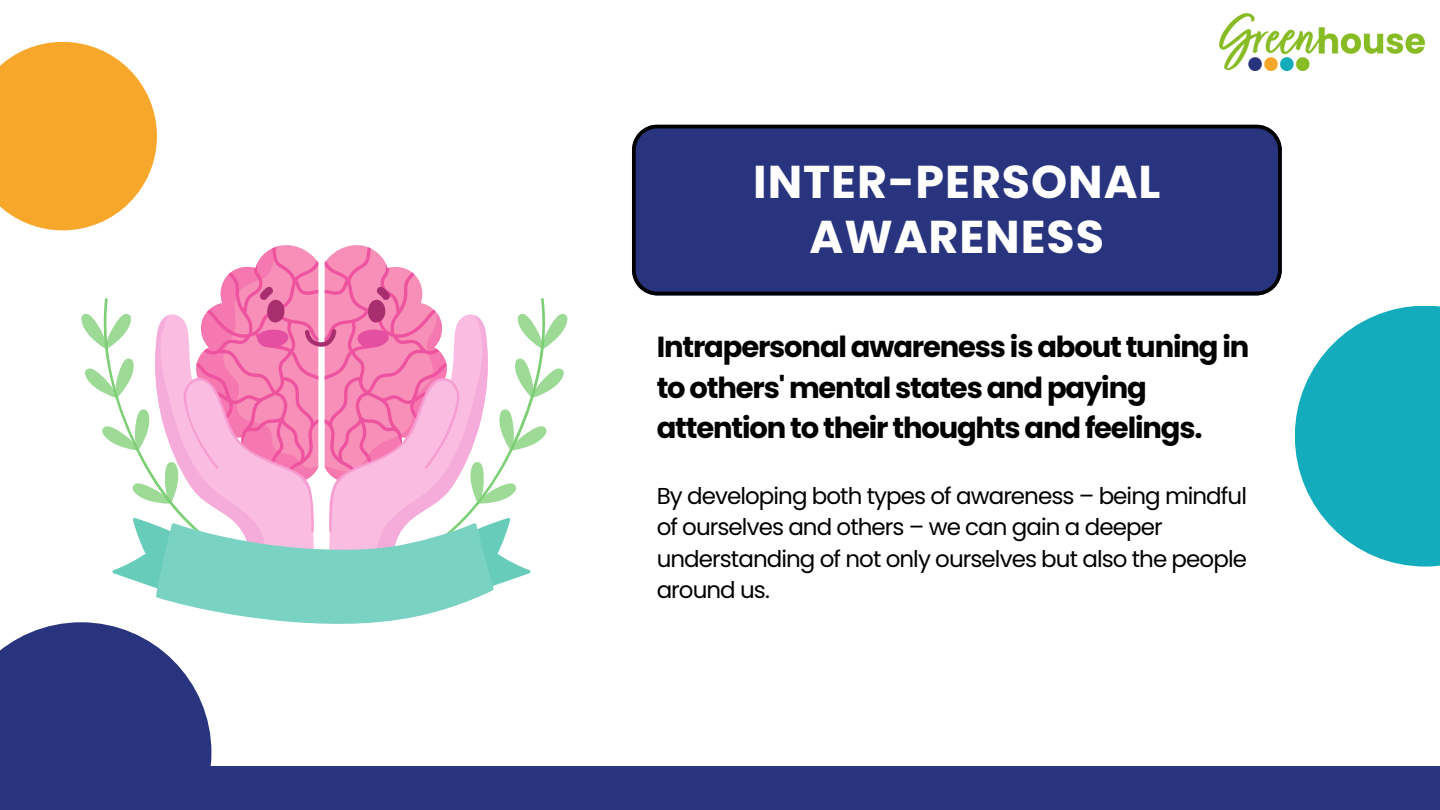
<style>
.page{position:relative;width:1440px;height:810px;background:#fff}
.page>*{position:absolute;margin:0;border:0;box-sizing:border-box;transform-origin:0 0}
.t1{font:700 46px/54.8px "Poppins";letter-spacing:.02em;color:#fff;text-align:center}
.t2{font:700 29px/40.5px "Poppins";letter-spacing:-.04em;color:#000}
.t3{font:23px/31.5px "Poppins";letter-spacing:-.04em;color:#000}
</style>
<div class="page">
<div style="left:632px;top:125px;width:649px;height:170px;background:#28347d"></div>
<div style="left:0;top:622px;width:211px;height:188px;background:#28347d"></div>
<div style="left:0;top:767px;width:1440px;height:43px;background:#28347d"></div>
<svg style="left:1295px;top:306px;width:145px;height:261px;fill:#13acbc"></svg>
<svg style="left:0;top:42px;width:157px;height:188px"></svg>
<svg style="left:81px;top:245px;width:487px;height:381px"></svg>
<img style="left:1219px;top:14px;width:206px;height:57px">
<p class="t1" style="left:753px;top:155px;width:409px">INTER-PERSONAL<br>AWARENESS</p>
<p class="t2" style="left:657px;top:327px;width:594px">Intrapersonal awareness is about tuning in to others' mental states and paying attention to their thoughts and feelings.</p>
<p class="t3" style="left:657px;top:480px;width:592px">By developing both types of awareness – being mindful of ourselves and others – we can gain a deeper understanding of not only ourselves but also the people around us.</p>
</div>
